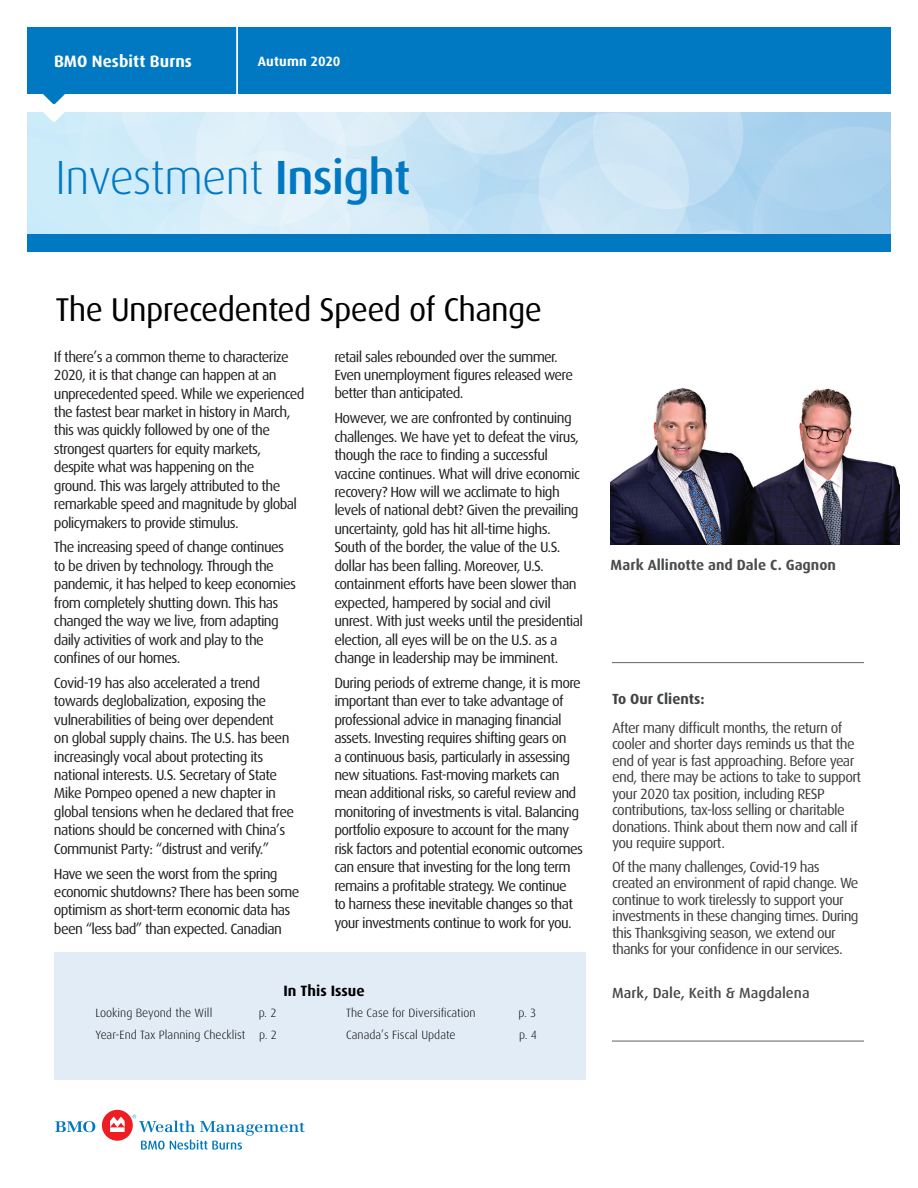
<style>
.page{position:relative;width:918px;height:1188px;background:#fff}
.page>*{position:absolute;margin:0;border:0;box-sizing:border-box;transform-origin:0 0}
.t1{font:300 48px "Dax";letter-spacing:-.02em;color:#0079c2}
.t2{font:33px "Dax";letter-spacing:-.02em;color:#000}
.t3{font:700 16.5px "Dax";letter-spacing:.005em;color:#fff}
.t4{font:700 15px "Dax";color:#000}
.t5{font:14.7px/18.5px "Dax";letter-spacing:-.045em;color:#231f20}
.t6{font:14.7px/16.5px "Dax";letter-spacing:-.045em;color:#3e3e3f}
.t7{font:700 14.7px "Dax";color:#4b4c4d}
.t8{font:500 14.7px "Dax";color:#4b4c4d}
.t9{font:700 14.7px "Dax";color:#414243}
.t10{font:700 13.5px "Dax";letter-spacing:.01em;color:#fff}
.t11{font:300 12px "Dax";color:#000}
.s1{font-weight:500}
.s2{color:#454647}
</style>
<div class="page">
<hr style="left:612px;top:1041px;width:252px;height:1px;background:#636366">
<hr style="left:612px;top:662px;width:252px;height:1px;background:#636366">
<img style="left:611px;top:388px;width:289px;height:156px">
<div style="left:54px;top:952px;width:531px;height:127px;background:#e1ecf7"></div>
<div style="left:27px;top:27px;width:864px;height:67px;background:#0079c2"></div>
<svg style="left:27px;top:68px;width:864px;height:166px"></svg>
<div style="left:27px;top:234px;width:864px;height:18px;background:#0079c2"></div>
<hr style="left:237px;top:27px;width:1px;height:67px;background:#fff">
<svg style="left:55px;top:1121px;width:40px;height:11px"></svg>
<div style="left:102px;top:1110px;width:31px;height:31px;background:#ee1d23;border-radius:50%"></div>
<svg style="left:110px;top:1117px;width:15px;height:15px"></svg>
<svg style="left:133px;top:1115px;width:172px;height:35px"></svg>
<p class="t3" style="left:54px;top:52px;width:139px">BMO Nesbitt Burns</p>
<p class="t10" style="left:258px;top:54px;width:84px">Autumn 2020</p>
<p class="t1" style="left:55px;top:151px;width:357px">Investment <span class="s1">Insight</span></p>
<p class="t2" style="left:55px;top:292px;width:488px">The Unprecedented Speed of Change</p>
<p class="t5" style="left:54px;top:347px;width:252px">If there’s a common theme to characterize 2020, it is that change can happen at an unprecedented speed. While we experienced the fastest bear market in history in March, this was quickly followed by one of the strongest quarters for equity markets, despite what was happening on the<br>ground. This was largely attributed to the remarkable speed and magnitude by global policymakers to provide stimulus.</p>
<p class="t5" style="left:54px;top:538px;width:244px">The increasing speed of change continues to be driven by technology. Through the pandemic, it has helped to keep economies from completely shutting down. This has changed the way we live, from adapting daily activities of work and play to the confines of our homes.</p>
<p class="t5" style="left:54px;top:674px;width:242px">Covid-19 has also accelerated a trend towards deglobalization, exposing the vulnerabilities of being over dependent<br>on global supply chains. The U.S. has been increasingly vocal about protecting its national interests. U.S. Secretary of State Mike Pompeo opened a new chapter in global tensions when he declared that free nations should be concerned with China’s Communist Party: “distrust and verify.”</p>
<p class="t5" style="left:54px;top:864px;width:247px">Have we seen the worst from the spring economic shutdowns? There has been some optimism as short-term economic data has been “less bad” than expected. Canadian</p>
<p class="t5" style="left:334px;top:347px;width:240px">retail sales rebounded over the summer.<br>Even unemployment figures released were better than anticipated.</p>
<p class="t5" style="left:334px;top:409px;width:250px">However, we are confronted by continuing challenges. We have yet to defeat the virus, though the race to finding a successful vaccine continues. What will drive economic recovery? How will we acclimate to high levels of national debt? Given the prevailing uncertainty, gold has hit all-time highs.<br>South of the border, the value of the U.S. dollar has been falling. Moreover, U.S. containment efforts have been slower than expected, hampered by social and civil unrest. With just weeks until the presidential election, all eyes will be on the U.S. as a change in leadership may be imminent.</p>
<p class="t5" style="left:334px;top:674px;width:250px">During periods of extreme change, it is more important than ever to take advantage of professional advice in managing financial assets. Investing requires shifting gears on<br>a continuous basis, particularly in assessing new situations. Fast-moving markets can mean additional risks, so careful review and monitoring of investments is vital. Balancing portfolio exposure to account for the many risk factors and potential economic outcomes can ensure that investing for the long term remains a profitable strategy. We continue<br>to harness these inevitable changes so that your investments continue to work for you.</p>
<p class="t4" style="left:283px;top:982px;width:83px">In This Issue</p>
<p class="t11" style="left:96px;top:1006px;width:118px">Looking Beyond the Will</p>
<p class="t11" style="left:259px;top:1006px;width:19px">p. 2</p>
<p class="t11" style="left:346px;top:1006px;width:131px">The Case for Diversification</p>
<p class="t11" style="left:519px;top:1006px;width:19px">p. 3</p>
<p class="t11" style="left:96px;top:1029px;width:183px">Year-End Tax Planning Checklist p. 2</p>
<p class="t11" style="left:346px;top:1029px;width:111px">Canada’s Fiscal Update</p>
<p class="t11" style="left:519px;top:1029px;width:19px">p. 4</p>
<p class="t7" style="left:611px;top:557px;width:227px">Mark Allinotte and Dale C. Gagnon</p>
<p class="t9" style="left:612px;top:691px;width:94px">To Our Clients:</p>
<p class="t6" style="left:612px;top:720px;width:251px">After many difficult months, the return of cooler and shorter days reminds us that the end of year is fast approaching. Before year end, there may be actions to take to support your 2020 tax position, including RESP contributions, tax-loss selling or charitable donations. Think about them now and call if you require support.</p>
<p class="t6" style="left:612px;top:858px;width:248px">Of the many challenges, Covid-19 has created an environment of rapid change. We continue to work tirelessly to support your investments in these changing times. During this Thanksgiving season, we extend our thanks for your confidence in our services.</p>
<p class="t8" style="left:612px;top:985px;width:199px"><span class="s2">Mark, Dale,</span> Keith &amp; Magdalena</p>
</div>
